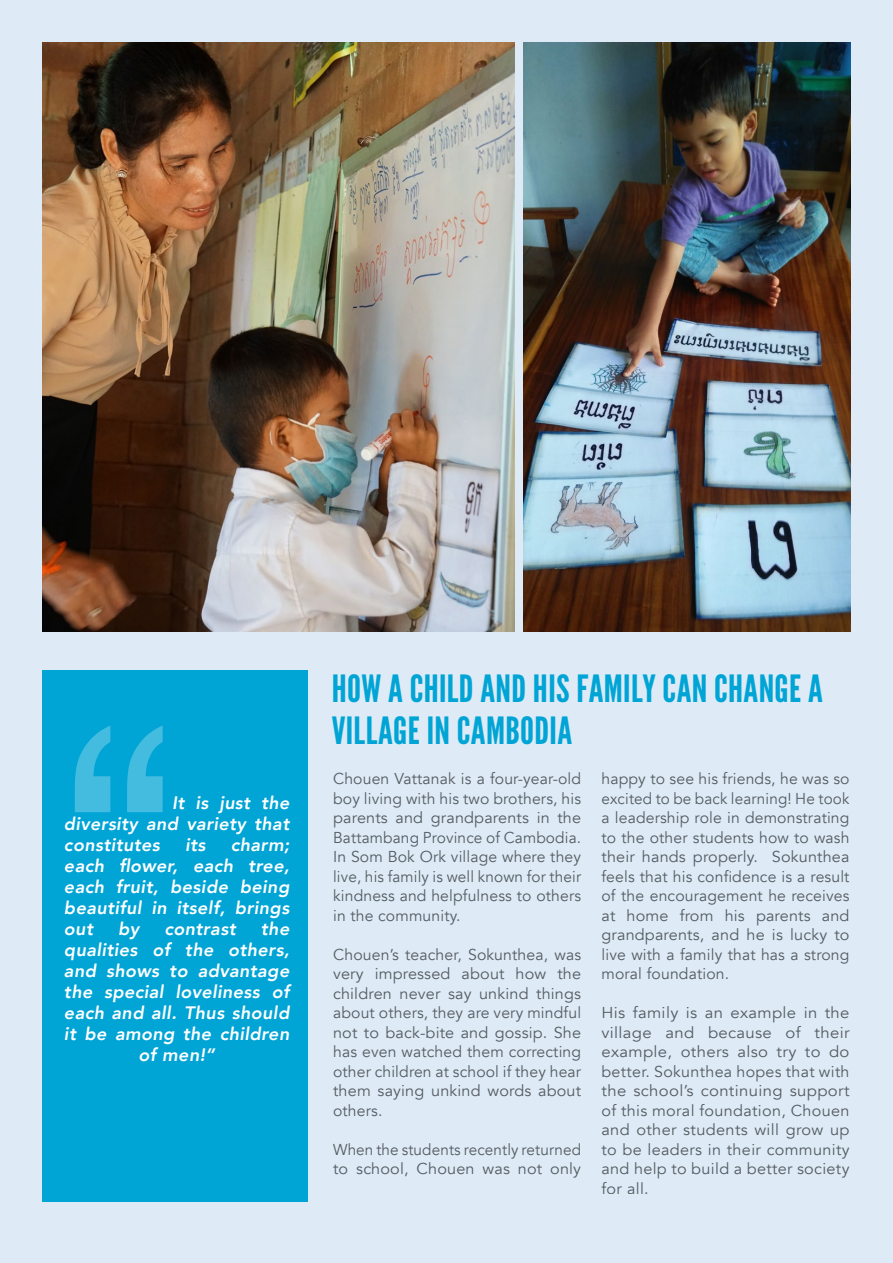
<style>
.page{position:relative;width:893px;height:1263px;background:#deebf6}
.page>*{position:absolute;margin:0;border:0;box-sizing:border-box;transform-origin:0 0}
.t1{font:37.5px/42px "League Gothic";letter-spacing:.01em;color:#00a4d5;scale:1.05 1}
.t2{font:italic 800 18px/21px "Avenir";letter-spacing:.02em;color:#fff;text-align:justify}
.t3{font:15.75px/19.5px "Avenir";letter-spacing:.01em;color:#636466;text-align:justify}
.t4{font:15.75px/19.5px "Avenir";letter-spacing:.01em;color:#636466;text-align:justify;scale:1.06 1}
</style>
<div class="page">
<img style="left:43px;top:43px;width:471px;height:588px">
<div style="left:43px;top:671px;width:265px;height:531px;background:#00a4d5"></div>
<img style="left:523px;top:43px;width:327px;height:588px">
<svg style="left:75px;top:725px;width:88px;height:87px"></svg>
<p class="t2" style="left:64px;top:792px;width:227px;text-indent:108px">It is just the diversity and variety that constitutes</p>
<p class="t2" style="left:64px;top:834px;width:227px;text-indent:167px">charm; each flower, each tree, each fruit, beside being beautiful in itself, brings out</p>
<p class="t2" style="left:185px;top:834px;width:22px">its</p>
<p class="t2" style="left:118px;top:918px;width:23px">by</p>
<p class="t2" style="left:165px;top:918px;width:73px">contrast</p>
<p class="t2" style="left:261px;top:918px;width:30px">the</p>
<p class="t2" style="left:64px;top:939px;width:227px">qualities of the others,</p>
<p class="t2" style="left:64px;top:960px;width:227px">and shows to advantage</p>
<p class="t2" style="left:64px;top:981px;width:227px">the special loveliness of</p>
<p class="t2" style="left:64px;top:1002px;width:227px">each and all. Thus should</p>
<p class="t2" style="left:64px;top:1023px;width:227px">it be among the children</p>
<p class="t2" style="left:139px;top:1044px;width:78px">of men!”</p>
<h1 class="t1" style="left:332px;top:668px;width:469px">HOW A CHILD AND HIS FAMILY CAN CHANGE A<br>VILLAGE IN CAMBODIA</h1>
<p class="t3" style="left:333px;top:769px;width:250px">Chouen Vattanak is a four-year-old boy living with his two brothers, his parents and grandparents in the Battambang Province of Cambodia.<br>In Som Bok Ork village where they live, his family is well known for their kindness and helpfulness to others in the community.</p>
<p class="t3" style="left:333px;top:945px;width:250px">Chouen’s teacher, Sokunthea, was very impressed about how the children never say unkind things about others, they are very mindful not to back-bite and gossip. She has even watched them correcting other children at school if they hear them saying unkind words about others.</p>
<p class="t3" style="left:333px;top:1140px;width:250px">When the students recently returned to school, Chouen was not only</p>
<p class="t3" style="left:601px;top:769px;width:250px">happy to see his friends, he was so excited to be back learning! He took a leadership role in demonstrating to the other students how to wash their hands properly. Sokunthea feels that his confidence is a result of the encouragement he receives at home from his parents and grandparents, and he is lucky to live with a family that has a strong moral foundation.</p>
<p class="t4" style="left:601px;top:1003px;width:236px">His family is an example in the village and because of their example, others also try to do better. Sokunthea hopes that with the school’s continuing support of this moral foundation, Chouen and other students will grow up to be leaders in their community and help to build a better society for all.</p>
</div>
